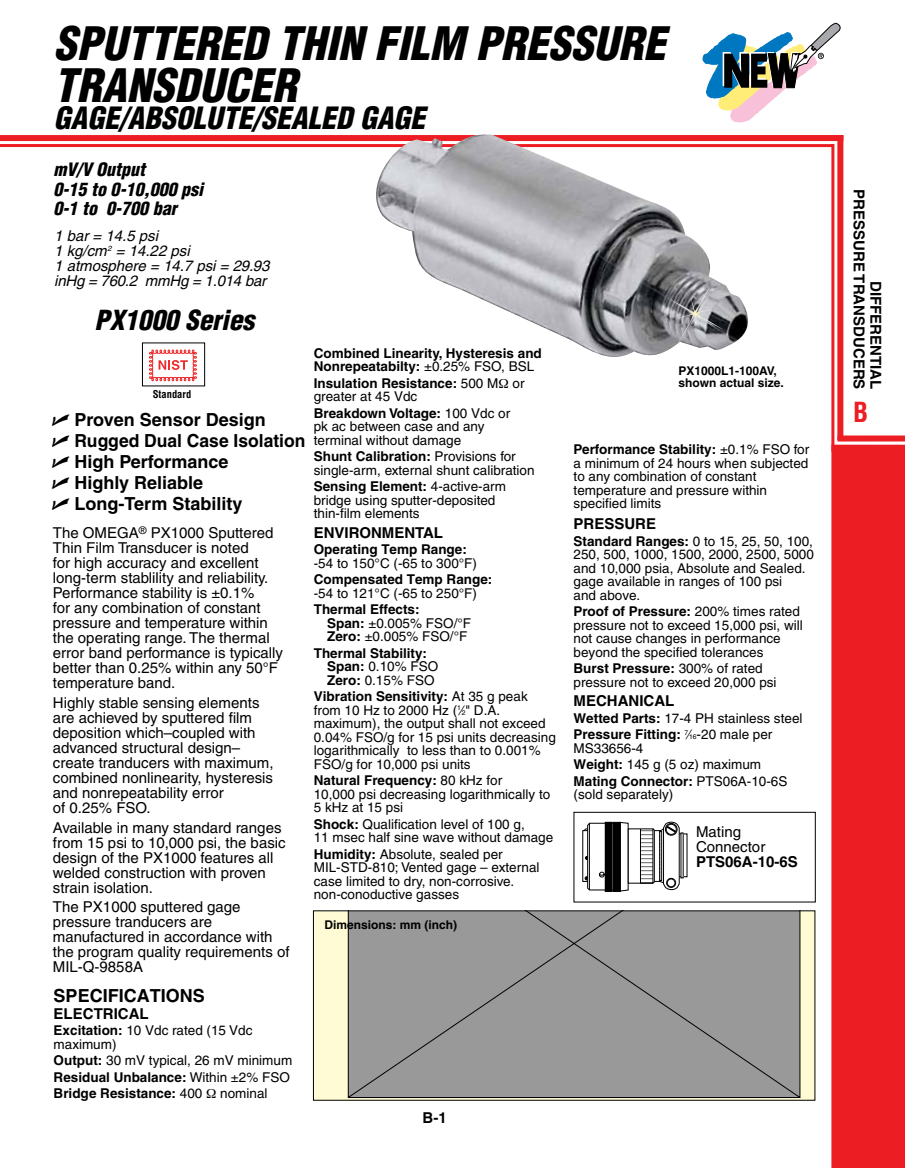
<style>
.page{position:relative;width:905px;height:1168px;background:#fff}
.page>*{position:absolute;margin:0;border:0;box-sizing:border-box;transform-origin:0 0}
.t1{font:italic 900 condensed 45px/42px "Helvetica";color:#000}
.t2{font:italic 900 condensed 30px "Helvetica";color:#000}
.t3{font:italic 900 condensed 27px "Helvetica";color:#000}
.t4{font:700 condensed 27px "Helvetica";color:#ed1d24}
.t5{font:700 18px/21px "Helvetica";color:#000}
.t6{font:italic 900 condensed 18px/19.5px "Helvetica";color:#000}
.t7{font:15px/15px "Helvetica";color:#000}
.t8{font:700 15px/16.5px "Helvetica";color:#000;text-align:right}
.t9{font:italic 15px/15px "Helvetica";color:#000}
.t10{font:13.5px/13.5px "Helvetica";color:#000}
.t11{font:700 13.5px/13.5px "Helvetica";color:#000}
.t12{font:700 12px/12px "Helvetica";color:#000}
.t13{font:700 condensed 10.5px "Helvetica";color:#000}
.s1{font-family:"Universal Newswith Comm Pi";font-weight:400}
.s2{font-weight:700}
.s3{font-weight:400}
.s4{font-size:6.75px}
</style>
<div class="page">
<svg style="left:702px;top:22px;width:139px;height:101px"></svg>
<div style="left:837px;top:135px;width:6px;height:305px;background:#ed1d24"></div>
<div style="left:831px;top:445px;width:73px;height:723px;background:#ed1d24"></div>
<div style="left:0;top:135px;width:843px;height:6px;background:#ed1d24"></div>
<hr style="left:0;top:144px;width:834px;height:3px;background:#ed1d24">
<div style="left:837px;top:435px;width:67px;height:6px;background:#ed1d24"></div>
<hr style="left:831px;top:144px;width:3px;height:307px;background:#ed1d24">
<div style="left:142px;top:342px;width:63px;height:44px;border:1px solid #000"></div>
<svg style="left:148px;top:349px;width:49px;height:33px"></svg>
<img style="left:376px;top:134px;width:372px;height:223px">
<img style="left:666px;top:285px;width:58px;height:59px">
<div style="left:313px;top:911px;width:501px;height:189px;background:#fffcd5"></div>
<div style="left:347px;top:912px;width:453px;height:186px;background:#999"></div>
<svg style="left:582px;top:822px;width:105px;height:69px"></svg>
<div style="left:573px;top:812px;width:242px;height:90px;border:1px solid #000"></div>
<h1 class="t1" style="left:54px;top:22px;width:613px">SPUTTERED THIN FILM PRESSURE<br>TRANSDUCER</h1>
<h2 class="t2" style="left:54px;top:99px;width:372px">GAGE/ABSOLUTE/SEALED GAGE</h2>
<h3 class="t6" style="left:54px;top:160px;width:151px">mV/V Output<br>0-15 to 0-10,000 psi<br>0-1 to 0-700 bar</h3>
<p class="t9" style="left:54px;top:228px;width:217px">1 bar = 14.5 psi<br>1 kg/cm<sup>2</sup> = 14.22 psi<br>1 atmosphere = 14.7 psi = 29.93 inHg = 760.2 mmHg = 1.014 bar</p>
<h3 class="t3" style="left:94px;top:303px;width:161px">PX1000 Series</h3>
<p class="t13" style="left:153px;top:388px;width:40px">Standard</p>
<h3 class="t5" style="left:52px;top:409px;width:255px"><span class="s1">U</span> Proven Sensor Design<br><span class="s1">U</span> Rugged Dual Case Isolation<br><span class="s1">U</span> High Performance<br><span class="s1">U</span> Highly Reliable<br><span class="s1">U</span> Long-Term Stability</h3>
<p class="t7" style="left:53px;top:525px;width:231px">The OMEGA<sup>®</sup> PX1000 Sputtered<br>Thin Film Transducer is noted<br>for high accuracy and excellent long-term stablility and reliability.<br>Performance stability is ±0.1%<br>for any combination of constant pressure and temperature within the operating range. The thermal error band performance is typically better than 0.25% within any 50°F temperature band.</p>
<p class="t7" style="left:53px;top:695px;width:222px">Highly stable sensing elements are achieved by sputtered film deposition which–coupled with advanced structural design– create tranducers with maximum, combined nonlinearity, hysteresis and nonrepeatability error<br>of 0.25% FSO.</p>
<p class="t7" style="left:53px;top:820px;width:234px">Available in many standard ranges from 15 psi to 10,000 psi, the basic design of the PX1000 features all welded construction with proven strain isolation.</p>
<p class="t7" style="left:53px;top:899px;width:238px">The PX1000 sputtered gage pressure tranducers are manufactured in accordance with the program quality requirements of<br>MIL-Q-9858A</p>
<h3 class="t5" style="left:54px;top:985px;width:23px">Specificati</h3>
<h3 class="t5" style="left:166px;top:985px;width:27px">ons</h3>
<p class="t8" style="left:54px;top:1005px;width:96px">ELECTRICAL</p>
<p class="t10" style="left:54px;top:1023px;width:200px"><span class="s2">Excitation:</span> 10 Vdc rated (15 Vdc maximum)</p>
<p class="t11" style="left:54px;top:1052px;width:240px;line-height:16.5px">Output: <span class="s3">30 mV typical, 26 mV minimum<br></span>Residual Unbalance: <span class="s3">Within ±2% FSO<br></span>Bridge Resistance: <span class="s3">400</span></p>
<p class="t10" style="left:220px;top:1086px;width:49px">nominal</p>
<p class="t11" style="left:314px;top:346px;width:229px">Combined Linearity, Hysteresis and<br>Nonrepeatabilty: <span class="s3">±0.25% FSO, BSL</span></p>
<p class="t11" style="left:314px;top:376px;width:212px">Insulation Resistance: <span class="s3">500 M or greater at 45 Vdc</span></p>
<p class="t10" style="left:314px;top:406px;width:198px"><span class="s2">Breakdown Voltage:</span> 100 Vdc or pk ac between case and any terminal without damage</p>
<p class="t10" style="left:314px;top:450px;width:222px"><span class="s2">Shunt Calibration:</span> Provisions for single-arm, external shunt calibration</p>
<p class="t10" style="left:314px;top:480px;width:194px"><span class="s2">Sensing Element:</span> 4-active-arm bridge using sputter-deposited thin-film elements</p>
<p class="t8" style="left:314px;top:524px;width:131px">ENVIRONMENTAL</p>
<p class="t11" style="left:314px;top:543px;width:155px">Operating Temp Range:</p>
<p class="t10" style="left:314px;top:556px;width:165px">-54 to 150°C (-65 to 300°F)</p>
<p class="t11" style="left:314px;top:573px;width:180px">Compensated Temp Range:</p>
<p class="t10" style="left:314px;top:586px;width:165px">-54 to 121°C (-65 to 250°F)</p>
<p class="t10" style="left:327px;top:603px;width:145px;text-indent:-13px"><span class="s2">Thermal Effects:<br>Span:</span> ±0.005% FSO/°F<br><span class="s2">Zero:</span> ±0.005% FSO/°F</p>
<p class="t11" style="left:327px;top:646px;width:113px;text-indent:-13px">Thermal Stability:<br>Span: <span class="s3">0.10% FSO<br></span>Zero: <span class="s3">0.15% FSO</span></p>
<p class="t10" style="left:314px;top:690px;width:243px"><span class="s2">Vibration Sensitivity:</span> At 35 g peak from 10 Hz to 2000 Hz (<sup>1</sup>⁄<span class="s4">2</span>" D.A. maximum), the output shall not exceed 0.04% FSO/g for 15 psi units decreasing logarithmically to less than to 0.001% FSO/g for 10,000 psi units</p>
<p class="t10" style="left:314px;top:774px;width:238px"><span class="s2">Natural Frequency:</span> 80 kHz for<br>10,000 psi decreasing logarithmically to<br>5 kHz at 15 psi</p>
<p class="t10" style="left:314px;top:817px;width:241px"><span class="s2">Shock:</span> Qualification level of 100 g,<br>11 msec half sine wave without damage</p>
<p class="t10" style="left:314px;top:847px;width:227px"><span class="s2">Humidity:</span> Absolute, sealed per<br>MIL-STD-810; Vented gage – external case limited to dry, non-corrosive. non-conoductive gasses</p>
<p class="t12" style="left:324px;top:918px;width:134px">Dimensions: mm (inch)</p>
<p class="t8" style="left:422px;top:1109px;width:26px">B-1</p>
<p class="t12" style="left:678px;top:365px;width:107px">PX1000L1-100AV, shown actual size.</p>
<p class="t10" style="left:573px;top:443px;width:237px"><span class="s2">Performance Stability:</span> ±0.1% FSO for a minimum of 24 hours when subjected to any combination of constant temperature and pressure within specified limits</p>
<p class="t8" style="left:573px;top:515px;width:84px">PRESSURE</p>
<p class="t10" style="left:573px;top:534px;width:242px"><span class="s2">Standard Ranges:</span> 0 to 15, 25, 50, 100,<br>250, 500, 1000, 1500, 2000, 2500, 5000 and 10,000 psia, Absolute and Sealed. gage available in ranges of 100 psi<br>and above.</p>
<p class="t10" style="left:573px;top:605px;width:231px"><span class="s2">Proof of Pressure:</span> 200% times rated pressure not to exceed 15,000 psi, will not cause changes in performance beyond the specified tolerances</p>
<p class="t10" style="left:573px;top:662px;width:204px"><span class="s2">Burst Pressure:</span> 300% of rated pressure not to exceed 20,000 psi</p>
<p class="t8" style="left:573px;top:693px;width:102px">MECHANICAL</p>
<p class="t10" style="left:573px;top:710px;width:230px;line-height:16.5px"><span class="s2">Wetted Parts:</span> 17-4 PH stainless steel<br><span class="s2">Pressure Fitting:</span> <sup>7</sup>⁄<span class="s4">16</span>-20 male per</p>
<p class="t10" style="left:573px;top:740px;width:215px;line-height:16.5px">MS33656-4<br><span class="s2">Weight:</span> 145 g (5 oz) maximum<br><span class="s2">Mating Connector:</span> PTS06A-10-6S</p>
<p class="t10" style="left:573px;top:788px;width:101px">(sold separately)</p>
<p class="t7" style="left:696px;top:824px;width:71px">Mating<br>Connector</p>
<p class="t8" style="left:696px;top:853px;width:103px">PTS06A-10-6S</p>
<p class="t8" style="left:884px;top:189px;width:202px;rotate:90deg">DIFFERENTIAL<br>PRESSURE TRANSDUCERS</p>
<h3 class="t4" style="left:853px;top:395px;width:17px">B</h3>
</div>
